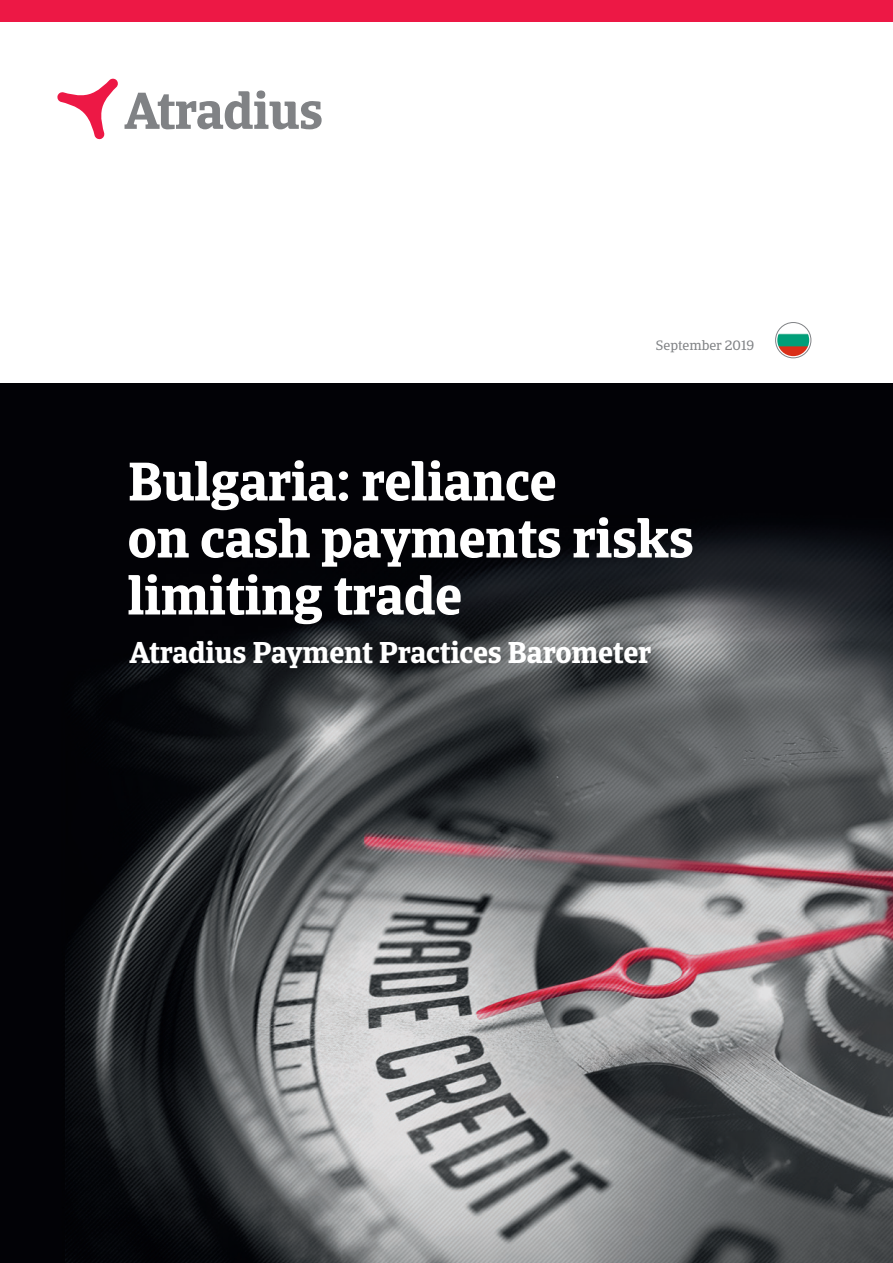
<style>
.page{position:relative;width:893px;height:1263px;background:#fff}
.page>*{position:absolute;margin:0;border:0;box-sizing:border-box;transform-origin:0 0}
.title_46pt_white{font:700 54px/57px "Catalana";letter-spacing:-.01em;color:#fff}
.t1{font:700 30px "Catalana";letter-spacing:-.01em;color:#fff}
.t2{font:13.5px "Catalana";color:#808285}
</style>
<div class="page">
<img style="left:0;top:384px;width:893px;height:879px">
<div style="left:0;top:0;width:893px;height:21px;background:#ed1845"></div>
<svg style="left:125px;top:90px;width:197px;height:39px"></svg>
<svg style="left:57px;top:78px;width:61px;height:62px"></svg>
<svg style="left:775px;top:322px;width:36px;height:36px"></svg>
<img style="left:777px;top:324px;width:32px;height:32px;border-radius:16px">
<p class="t2" style="left:656px;top:338px;width:100px">September 2019</p>
<p class="title_46pt_white" style="left:128px;top:454px;width:568px">Bulgaria: reliance<br>on cash payments risks limiting trade</p>
<p class="t1" style="left:130px;top:633px;width:523px">Atradius Payment Practices Barometer</p>
</div>
